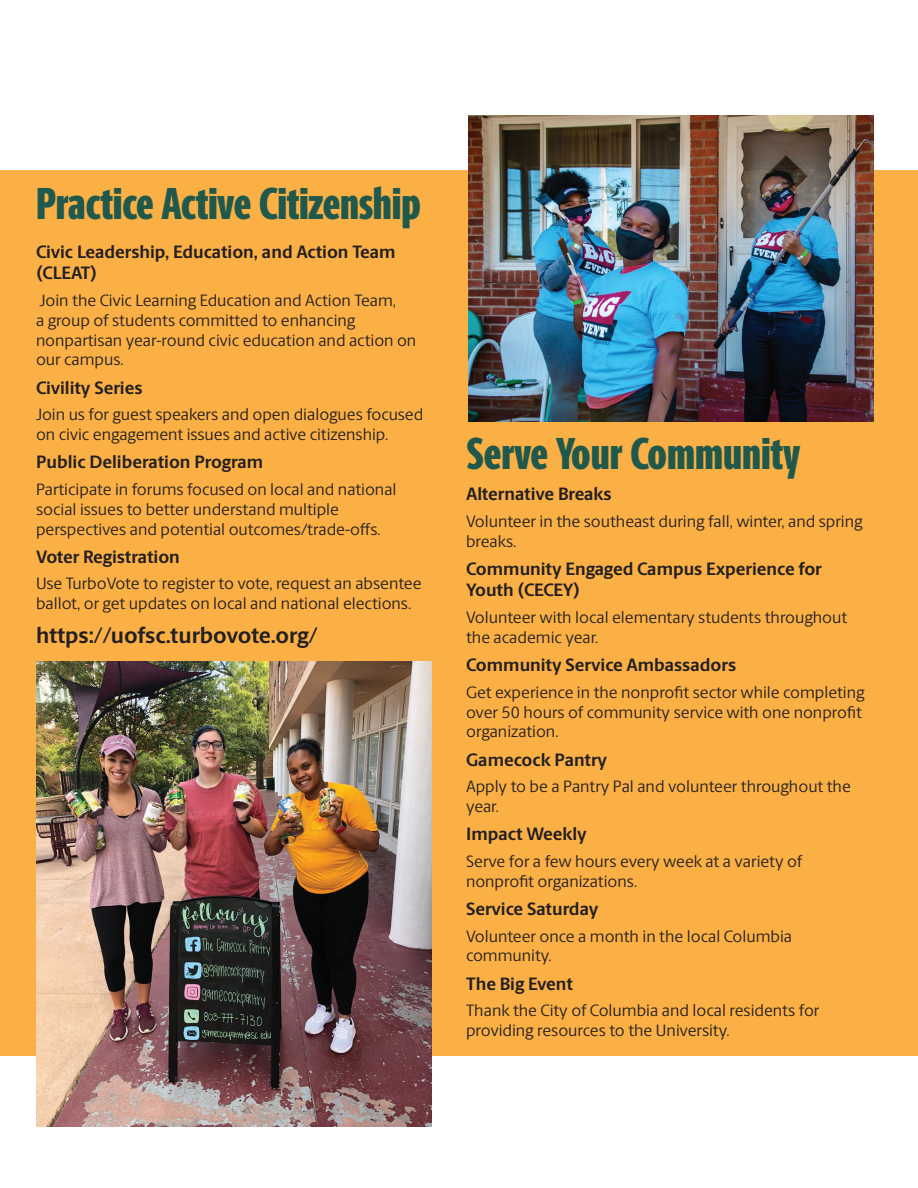
<style>
.page{position:relative;width:918px;height:1188px;background:#fff}
.page>*{position:absolute;margin:0;border:0;box-sizing:border-box;transform-origin:0 0}
.t1{font:800 45px "Berlingske Sans X Cn";letter-spacing:-.005em;color:#20594c}
.t2{font:700 22.5px "Berlingske Sans";letter-spacing:-.005em;color:#231f20}
.t3{font:700 18px/21.6px "Berlingske Sans";color:#231f20}
.t4{font:16.5px/19.8px "Berlingske Sans";color:#231f20}
</style>
<div class="page">
<div style="left:0;top:170px;width:918px;height:886px;background:#fbb046"></div>
<img style="left:468px;top:116px;width:406px;height:306px">
<img style="left:36px;top:661px;width:396px;height:465px">
<h1 class="t1" style="left:36px;top:169px;width:387px">Practice Active Citizenship</h1>
<p class="t3" style="left:36px;top:241px;width:361px">Civic Leadership, Education, and Action Team (CLEAT)</p>
<p class="t4" style="left:36px;top:290px;width:382px">Join the Civic Learning Education and Action Team,<br>a group of students committed to enhancing nonpartisan year-round civic education and action on our campus.</p>
<p class="t3" style="left:36px;top:377px;width:108px">Civility Series</p>
<p class="t4" style="left:36px;top:404px;width:389px">Join us for guest speakers and open dialogues focused on civic engagement issues and active citizenship.</p>
<p class="t3" style="left:36px;top:451px;width:229px">Public Deliberation Program</p>
<p class="t4" style="left:36px;top:479px;width:362px">Participate in forums focused on local and national social issues to better understand multiple perspectives and potential outcomes/trade-offs.</p>
<p class="t3" style="left:36px;top:546px;width:145px">Voter Registration</p>
<p class="t4" style="left:36px;top:573px;width:387px">Use TurboVote to register to vote, request an absentee ballot, or get updates on local and national elections.</p>
<h2 class="t2" style="left:36px;top:619px;width:283px">https://uofsc.turbovote.org/</h2>
<h1 class="t1" style="left:467px;top:419px;width:335px">Serve Your Community</h1>
<p class="t3" style="left:466px;top:483px;width:147px">Alternative Breaks</p>
<p class="t4" style="left:466px;top:511px;width:398px">Volunteer in the southeast during fall, winter, and spring breaks.</p>
<p class="t3" style="left:466px;top:558px;width:357px">Community Engaged Campus Experience for<br>Youth (CECEY)</p>
<p class="t4" style="left:466px;top:607px;width:383px">Volunteer with local elementary students throughout the academic year.</p>
<p class="t3" style="left:466px;top:654px;width:272px">Community Service Ambassadors</p>
<p class="t4" style="left:466px;top:682px;width:400px">Get experience in the nonprofit sector while completing over 50 hours of community service with one nonprofit organization.</p>
<p class="t3" style="left:466px;top:748px;width:143px">Gamecock Pantry</p>
<p class="t4" style="left:466px;top:776px;width:386px">Apply to be a Pantry Pal and volunteer throughout the year.</p>
<p class="t3" style="left:466px;top:823px;width:122px">Impact Weekly</p>
<p class="t4" style="left:466px;top:851px;width:338px">Serve for a few hours every week at a variety of nonprofit organizations.</p>
<p class="t3" style="left:466px;top:898px;width:134px">Service Saturday</p>
<p class="t4" style="left:466px;top:925px;width:328px">Volunteer once a month in the local Columbia community.</p>
<p class="t3" style="left:466px;top:973px;width:108px">The Big Event</p>
<p class="t4" style="left:466px;top:1000px;width:355px">Thank the City of Columbia and local residents for providing resources to the University.</p>
</div>
